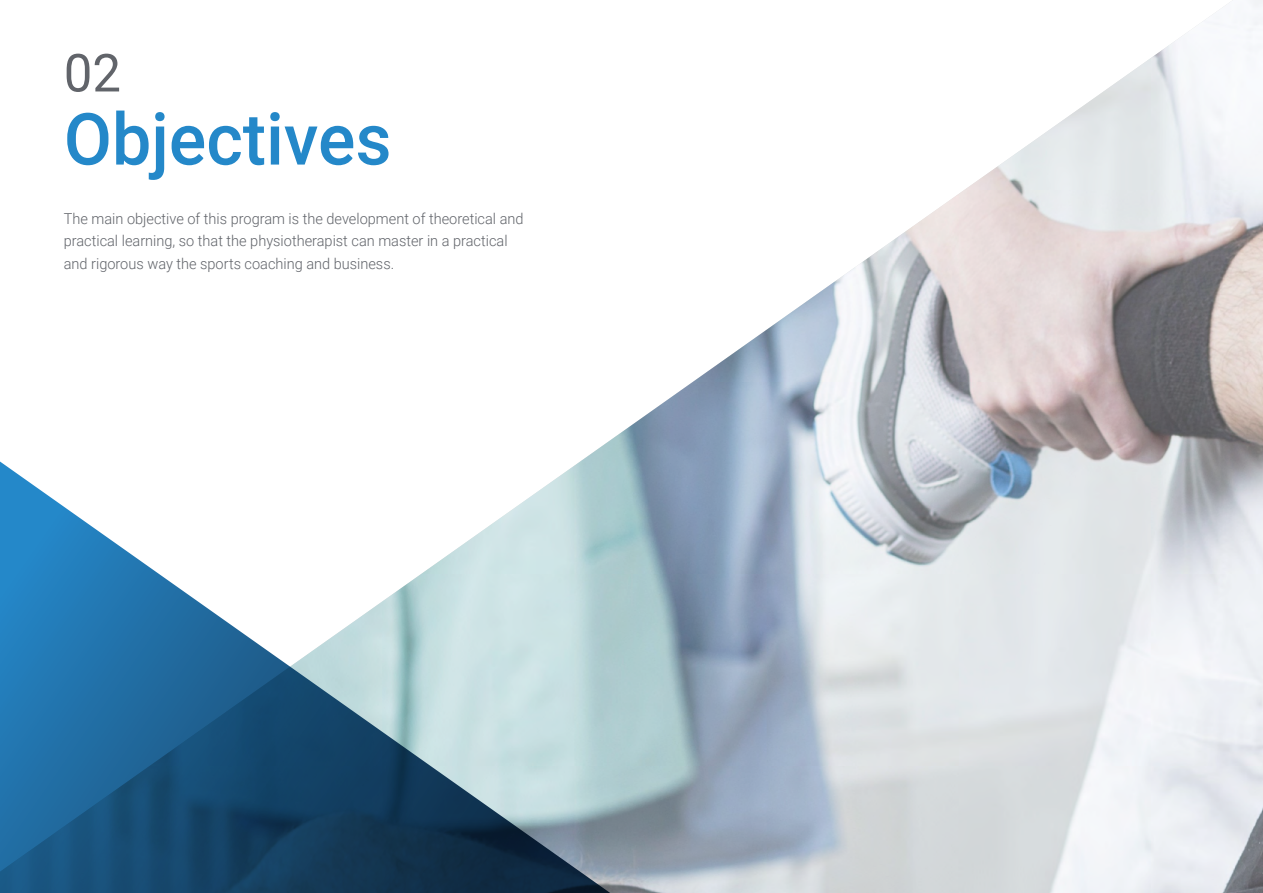
<style>
.page{position:relative;width:1263px;height:893px;background:#fff}
.page>*{position:absolute;margin:0;border:0;box-sizing:border-box;transform-origin:0 0}
.t1{font:500 72px "Roboto";color:#2488c9}
.t2{font:52.5px "Roboto";color:#61646a}
.t3{font:300 15px/22.5px "Roboto";color:#61646a}
</style>
<div class="page">
<img style="left:602px;top:0;width:661px;height:893px">
<svg style="left:0;top:446px;width:640px;height:447px"></svg>
<h2 class="t2" style="left:64px;top:36px;width:59px">02</h2>
<h1 class="t1" style="left:64px;top:89px;width:329px">Objectives</h1>
<p class="t3" style="left:64px;top:207px;width:461px">The main objective of this program is the development of theoretical and practical learning, so that the physiotherapist can master in a practical and rigorous way the sports coaching and business.</p>
</div>
